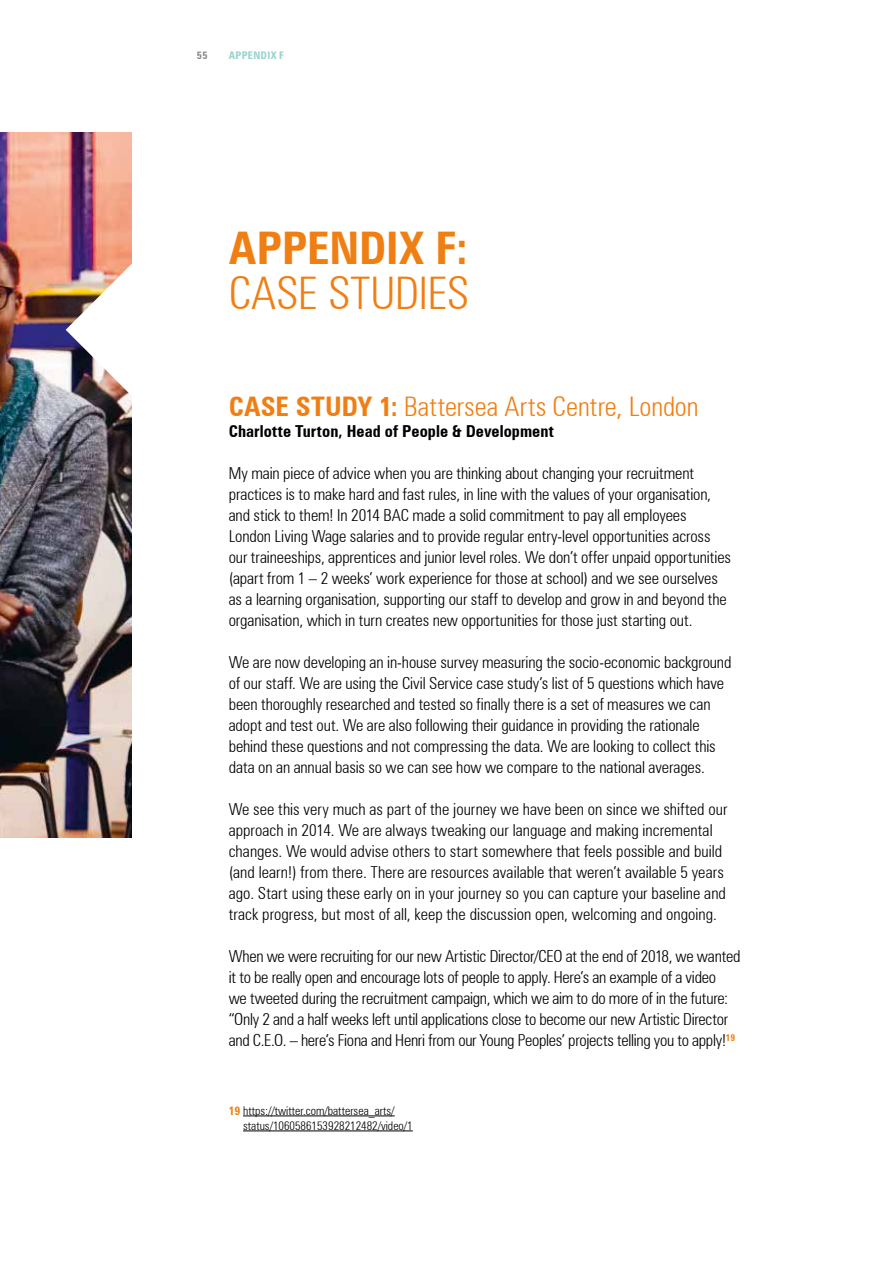
<style>
.page{position:relative;width:893px;height:1263px;background:#fff}
.page>*{position:absolute;margin:0;border:0;box-sizing:border-box;transform-origin:0 0}
.t1{font:300 condensed 45px "Zurich BT";letter-spacing:-.005em;color:#f07f13}
.t2{font:45px "Zurich Bold Condensed BT";color:#f07f13}
.t3{font:300 condensed 27px "Zurich BT";color:#f07f13}
.t4{font:300 condensed 16.5px/21px "Zurich BT";letter-spacing:-.005em;color:#000}
.t5{font:16.5px "Zurich Bold Condensed BT";letter-spacing:.005em;color:#000}
.t6{font:300 condensed 12px/15px "Zurich BT";color:#000}
.t7{font:10.5px "Zurich Bold Condensed BT";letter-spacing:.03em;color:#98d1cb}
.t8{font:10.5px "Zurich Bold Condensed BT";color:#878787}
.s1{font-family:"Zurich Bold Condensed BT";font-weight:400;font-stretch:normal}
.s2{font-family:"Zurich Bold Condensed BT";font-weight:400;font-stretch:normal;color:#f07f13}
</style>
<div class="page">
<img style="left:0;top:133px;width:132px;height:704px">
<img style="left:66px;top:264px;width:66px;height:132px">
<hr style="left:243px;top:1116px;width:152px;height:1px;background:#000">
<hr style="left:243px;top:1131px;width:170px;height:1px;background:#000">
<p class="t8" style="left:197px;top:49px;width:12px">55</p>
<p class="t7" style="left:229px;top:49px;width:57px">APPENDIX F</p>
<h1 class="t2" style="left:229px;top:220px;width:241px">APPENDIX F:</h1>
<h1 class="t1" style="left:229px;top:265px;width:242px">CASE STUDIES</h1>
<h2 class="t3" style="left:229px;top:390px;width:471px"><span class="s1">CASE STUDY 1:</span> Battersea Arts Centre, London</h2>
<p class="t5" style="left:229px;top:421px;width:327px">Charlotte Turton, Head of People &amp; Development</p>
<p class="t4" style="left:229px;top:462px;width:504px">My main piece of advice when you are thinking about changing your recruitment practices is to make hard and fast rules, in line with the values of your organisation, and stick to them! In 2014 BAC made a solid commitment to pay all employees London Living Wage salaries and to provide regular entry-level opportunities across our traineeships, apprentices and junior level roles. We don’t offer unpaid opportunities (apart from 1 – 2 weeks’ work experience for those at school) and we see ourselves as a learning organisation, supporting our staff to develop and grow in and beyond the organisation, which in turn creates new opportunities for those just starting out.</p>
<p class="t4" style="left:229px;top:651px;width:504px">We are now developing an in-house survey measuring the socio-economic background of our staff. We are using the Civil Service case study’s list of 5 questions which have been thoroughly researched and tested so finally there is a set of measures we can adopt and test out. We are also following their guidance in providing the rationale behind these questions and not compressing the data. We are looking to collect this data on an annual basis so we can see how we compare to the national averages.</p>
<p class="t4" style="left:229px;top:799px;width:500px">We see this very much as part of the journey we have been on since we shifted our approach in 2014. We are always tweaking our language and making incremental changes. We would advise others to start somewhere that feels possible and build (and learn!) from there. There are resources available that weren’t available 5 years ago. Start using these early on in your journey so you can capture your baseline and track progress, but most of all, keep the discussion open, welcoming and ongoing.</p>
<p class="t4" style="left:229px;top:946px;width:513px">When we were recruiting for our new Artistic Director/CEO at the end of 2018, we wanted it to be really open and encourage lots of people to apply. Here’s an example of a video<br>we tweeted during the recruitment campaign, which we aim to do more of in the future: “Only 2 and a half weeks left until applications close to become our new Artistic Director and C.E.O. – here’s Fiona and Henri from our Young Peoples’ projects telling you to apply!<sup>19</sup></p>
<p class="t6" style="left:243px;top:1103px;width:171px;text-indent:-14px"><span class="s2">19</span> https://twitter.com/battersea_arts/ status/1060586153928212482/video/1</p>
</div>
